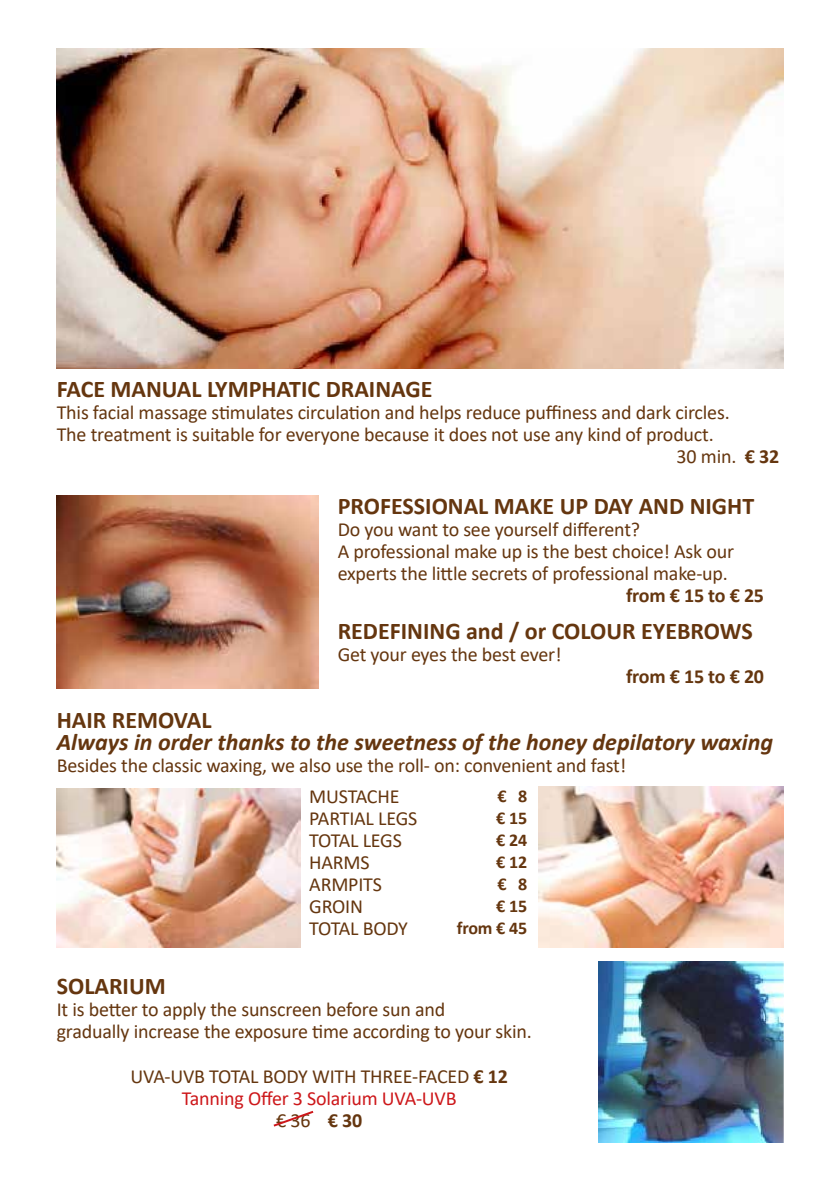
<style>
.page{position:relative;width:840px;height:1191px;background:#fff}
.page>*{position:absolute;margin:0;border:0;box-sizing:border-box;transform-origin:0 0}
.t1{font:700 24px "Calibri";color:#65360f}
.t2{font:italic 700 24px "Calibri";color:#65360f}
.t3{font:20px/22px "Calibri";letter-spacing:-.01em;color:#65360f}
.t4{font:700 20px "Calibri";letter-spacing:-.01em;color:#65360f}
.t5{font:700 18px/22px "Calibri";letter-spacing:-.01em;color:#65360f;text-align:right}
.s1{font-weight:700}
.s2{color:#cd171a}
</style>
<div class="page">
<img style="left:598px;top:962px;width:184px;height:180px">
<img style="left:57px;top:789px;width:243px;height:158px">
<img style="left:538px;top:787px;width:244px;height:160px">
<svg style="left:273px;top:1110px;width:41px;height:17px"></svg>
<img style="left:57px;top:48px;width:725px;height:321px">
<img style="left:57px;top:495px;width:262px;height:193px">
<p class="t1" style="left:57px;top:372px;width:377px">FACE MANUAL LYMPHATIC DRAINAGE</p>
<p class="t3" style="left:57px;top:401px;width:674px">This facial massage stimulates circulation and helps reduce puffiness and dark circles.</p>
<p class="t3" style="left:57px;top:423px;width:658px">The treatment is suitable for everyone because it does not use any kind of product.</p>
<p class="t3" style="left:676px;top:445px;width:104px">30 min. <span class="s1">€ 32</span></p>
<p class="t1" style="left:337px;top:489px;width:418px">PROFESSIONAL MAKE UP DAY AND NIGHT</p>
<p class="t3" style="left:337px;top:517px;width:397px">Do you want to see yourself different?<br>A professional make up is the best choice! Ask our experts the little secrets of professional make-up.</p>
<p class="t4" style="left:625px;top:581px;width:139px">from € 15 to € 25</p>
<p class="t1" style="left:337px;top:614px;width:416px">REDEFINING and / or COLOUR EYEBROWS</p>
<p class="t3" style="left:337px;top:643px;width:225px">Get your eyes the best ever!</p>
<p class="t4" style="left:625px;top:662px;width:139px">from € 15 to € 20</p>
<p class="t1" style="left:57px;top:703px;width:156px">HAIR REMOVAL</p>
<p class="t2" style="left:57px;top:725px;width:717px">Always in order thanks to the sweetness of the honey depilatory waxing</p>
<p class="t3" style="left:57px;top:754px;width:570px">Besides the classic waxing, we also use the roll- on: convenient and fast!</p>
<p class="t5" style="left:456px;top:785px;width:72px">€ 8<br>€ 15<br>€ 24<br>€ 12<br>€ 8<br>€ 15 from € 45</p>
<p class="t3" style="left:309px;top:785px;width:109px">MUSTACHE<br>PARTIAL LEGS<br>TOTAL LEGS<br>HARMS<br>ARMPITS<br>GROIN<br>TOTAL BODY</p>
<p class="t1" style="left:57px;top:969px;width:110px">SOLARIUM</p>
<p class="t3" style="left:57px;top:998px;width:476px">It is better to apply the sunscreen before sun and<br>gradually increase the exposure time according to your skin.</p>
<p class="t3" style="left:130px;top:1064px;width:379px;text-align:center">UVA-UVB TOTAL BODY WITH THREE-FACED <span class="s1">€ 12<br></span><span class="s2">Tanning Offer 3 Solarium UVA-UVB<br></span>€ 36 <span class="s1">€ 30</span></p>
</div>
